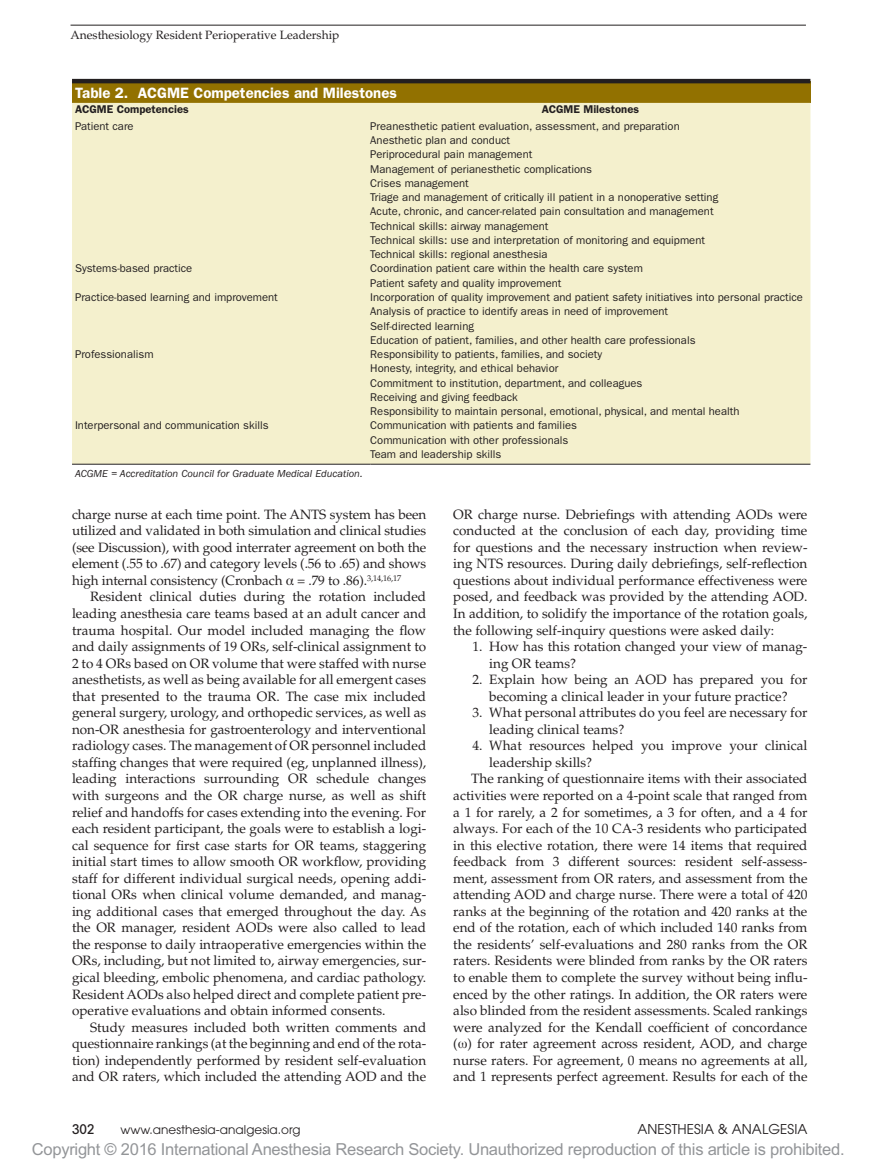
<style>
.page{position:relative;width:878px;height:1175px;background:#fff}
.page>*{position:absolute;margin:0;border:0;box-sizing:border-box;transform-origin:0 0}
.t1{font:16.5px "Arial MT Std";letter-spacing:-.015em;color:#939598}
.t2{font:600 15px "ITC Franklin Gothic Std";color:#fff}
.t3{font:13.5px/16.5px "Palatino LT Std";color:#231f20;text-align:justify}
.t4{font:13.5px "Avant Garde";letter-spacing:.005em;color:#231f20}
.t5{font:500 condensed 13.5px "Avant Garde";color:#231f20}
.t6{font:12px "Palatino LT Std";color:#231f20}
.t7{font:12px "Avant Garde";letter-spacing:.005em;color:#231f20}
.t8{font:11.25px/14.2px "ITC Franklin Gothic Std";color:#231f20}
.t9{font:600 11.25px "ITC Franklin Gothic Std";color:#231f20}
.t10{font:italic 10.5px "ITC Franklin Gothic Std";color:#231f20}
.s1{font-family:"Gandhari Unicode"}
</style>
<div class="page">
<hr style="left:70px;top:25px;width:736px;height:1px;background:#231f20">
<div style="left:72px;top:81px;width:738px;height:22px;background:#927100"></div>
<div style="left:72px;top:103px;width:738px;height:361px;background:#f4f0cd"></div>
<hr style="left:72px;top:464px;width:298px;height:1px;background:#231f20">
<hr style="left:370px;top:464px;width:440px;height:1px;background:#231f20">
<hr style="left:72px;top:79px;width:738px;height:4px;background:#231f20">
<p class="t6" style="left:70px;top:28px;width:270px">Anesthesiology Resident Perioperative Leadership</p>
<p class="t2" style="left:75px;top:84px;width:323px">Table 2. ACGME Competencies and Milestones</p>
<p class="t9" style="left:75px;top:103px;width:115px">ACGME Competencies</p>
<p class="t9" style="left:541px;top:103px;width:99px">ACGME Milestones</p>
<p class="t8" style="left:75px;top:119px;width:60px">Patient care</p>
<p class="t8" style="left:370px;top:119px;width:349px">Preanesthetic patient evaluation, assessment, and preparation Anesthetic plan and conduct<br>Periprocedural pain management<br>Management of perianesthetic complications<br>Crises management<br>Triage and management of critically ill patient in a nonoperative setting Acute, chronic, and cancer-related pain consultation and management Technical skills: airway management<br>Technical skills: use and interpretation of monitoring and equipment Technical skills: regional anesthesia</p>
<p class="t8" style="left:75px;top:262px;width:119px">Systems-based practice</p>
<p class="t8" style="left:370px;top:262px;width:274px">Coordination patient care within the health care system<br>Patient safety and quality improvement</p>
<p class="t8" style="left:75px;top:290px;width:204px">Practice-based learning and improvement</p>
<p class="t8" style="left:370px;top:290px;width:434px">Incorporation of quality improvement and patient safety initiatives into personal practice Analysis of practice to identify areas in need of improvement<br>Self-directed learning<br>Education of patient, families, and other health care professionals</p>
<p class="t8" style="left:75px;top:347px;width:80px">Professionalism</p>
<p class="t8" style="left:370px;top:347px;width:371px">Responsibility to patients, families, and society<br>Honesty, integrity, and ethical behavior<br>Commitment to institution, department, and colleagues<br>Receiving and giving feedback<br>Responsibility to maintain personal, emotional, physical, and mental health</p>
<p class="t8" style="left:75px;top:418px;width:195px">Interpersonal and communication skills</p>
<p class="t8" style="left:370px;top:418px;width:208px">Communication with patients and families<br>Communication with other professionals<br>Team and leadership skills</p>
<p class="t10" style="left:75px;top:468px;width:289px">ACGME = Accreditation Council for Graduate Medical Education.</p>
<p class="t3" style="left:72px;top:506px;width:356px">charge nurse at each time point. The ANTS system has been utilized and validated in both simulation and clinical studies (see Discussion), with good interrater agreement on both the element (.55 to .67) and category levels (.56 to .65) and shows high internal consistency (Cronbach <span class="s1">α</span> = .79 to .86).<sup>3,14,16,17</sup></p>
<p class="t3" style="left:72px;top:589px;width:356px;text-indent:18px">Resident clinical duties during the rotation included leading anesthesia care teams based at an adult cancer and trauma hospital. Our model included managing the flow and daily assignments of 19 ORs, self-clinical assignment to 2 to 4 ORs based on OR volume that were staffed with nurse anesthetists, as well as being available for all emergent cases that presented to the trauma OR. The case mix included general surgery, urology, and orthopedic services, as well as non-OR anesthesia for gastroenterology and interventional radiology cases. The management of OR personnel included staffing changes that were required (eg, unplanned illness), leading interactions surrounding OR schedule changes with surgeons and the OR charge nurse, as well as shift relief and handoffs for cases extending into the evening. For each resident participant, the goals were to establish a logi&shy;cal sequence for first case starts for OR teams, staggering initial start times to allow smooth OR workflow, providing staff for different individual surgical needs, opening addi&shy;tional ORs when clinical volume demanded, and manag&shy;ing additional cases that emerged throughout the day. As the OR manager, resident AODs were also called to lead the response to daily intraoperative emergencies within the ORs, including, but not limited to, airway emergencies, sur&shy;gical bleeding, embolic phenomena, and cardiac pathology.<br>Resident AODs also helped direct and complete patient pre&shy;operative evaluations and obtain informed consents.</p>
<p class="t3" style="left:72px;top:1019px;width:356px;text-indent:18px">Study measures included both written comments and questionnaire rankings (at the beginning and end of the rota&shy;tion) independently performed by resident self-evaluation and OR raters, which included the attending AOD and the</p>
<p class="t3" style="left:453px;top:506px;width:356px">OR charge nurse. Debriefings with attending AODs were conducted at the conclusion of each day, providing time for questions and the necessary instruction when review&shy;ing NTS resources. During daily debriefings, self-reflection questions about individual performance effectiveness were posed, and feedback was provided by the attending AOD.<br>In addition, to solidify the importance of the rotation goals, the following self-inquiry questions were asked daily:</p>
<p class="t3" style="left:489px;top:638px;width:319px;text-indent:-17px">1. How has this rotation changed your view of manag&shy;ing OR teams?</p>
<p class="t3" style="left:472px;top:671px;width:336px;text-align:center">2. Explain how being an AOD has prepared you for becoming a clinical leader in your future practice?</p>
<p class="t3" style="left:489px;top:704px;width:320px;text-indent:-17px">3. What personal attributes do you feel are necessary for leading clinical teams?</p>
<p class="t3" style="left:472px;top:737px;width:336px">4. What resources helped you improve your clinical</p>
<p class="t3" style="left:489px;top:754px;width:104px">leadership skills?</p>
<p class="t3" style="left:471px;top:771px;width:337px">The ranking of questionnaire items with their associated</p>
<p class="t3" style="left:453px;top:787px;width:355px">activities were reported on a 4-point scale that ranged from</p>
<p class="t3" style="left:453px;top:804px;width:355px">a 1 for rarely, a 2 for sometimes, a 3 for often, and a 4 for</p>
<p class="t3" style="left:453px;top:820px;width:355px">always. For each of the 10 CA-3 residents who participated</p>
<p class="t3" style="left:453px;top:837px;width:356px">in this elective rotation, there were 14 items that required</p>
<p class="t3" style="left:453px;top:853px;width:356px">feedback from 3 different sources: resident self-assess-</p>
<p class="t3" style="left:453px;top:870px;width:356px">ment, assessment from OR raters, and assessment from the</p>
<p class="t3" style="left:453px;top:886px;width:356px">attending AOD and charge nurse. There were a total of 420</p>
<p class="t3" style="left:453px;top:903px;width:355px">ranks at the beginning of the rotation and 420 ranks at the</p>
<p class="t3" style="left:453px;top:919px;width:355px">end of the rotation, each of which included 140 ranks from</p>
<p class="t3" style="left:453px;top:936px;width:356px">the residents’ self-evaluations and 280 ranks from the OR</p>
<p class="t3" style="left:453px;top:952px;width:356px">raters. Residents were blinded from ranks by the OR raters</p>
<p class="t3" style="left:453px;top:969px;width:356px">to enable them to complete the survey without being influ-</p>
<p class="t3" style="left:453px;top:986px;width:355px">enced by the other ratings. In addition, the OR raters were</p>
<p class="t3" style="left:453px;top:1002px;width:356px">also blinded from the resident assessments. Scaled rankings</p>
<p class="t3" style="left:453px;top:1019px;width:355px">were analyzed for the Kendall coefficient of concordance</p>
<p class="t3" style="left:453px;top:1035px;width:355px">(<span class="s1">ω</span>) for rater agreement across resident, AOD, and charge</p>
<p class="t3" style="left:453px;top:1052px;width:356px">nurse raters. For agreement, 0 means no agreements at all,</p>
<p class="t3" style="left:453px;top:1068px;width:356px">and 1 represents perfect agreement. Results for each of the</p>
<p class="t5" style="left:72px;top:1121px;width:24px">302</p>
<p class="t7" style="left:120px;top:1123px;width:182px">www.anesthesia-analgesia.org</p>
<p class="t4" style="left:637px;top:1121px;width:171px">anesthesia &amp; analgesia</p>
<p class="t1" style="left:32px;top:1140px;width:814px">Copyright © 2016 International Anesthesia Research Society. Unauthorized reproduction of this article is prohibited.</p>
</div>
